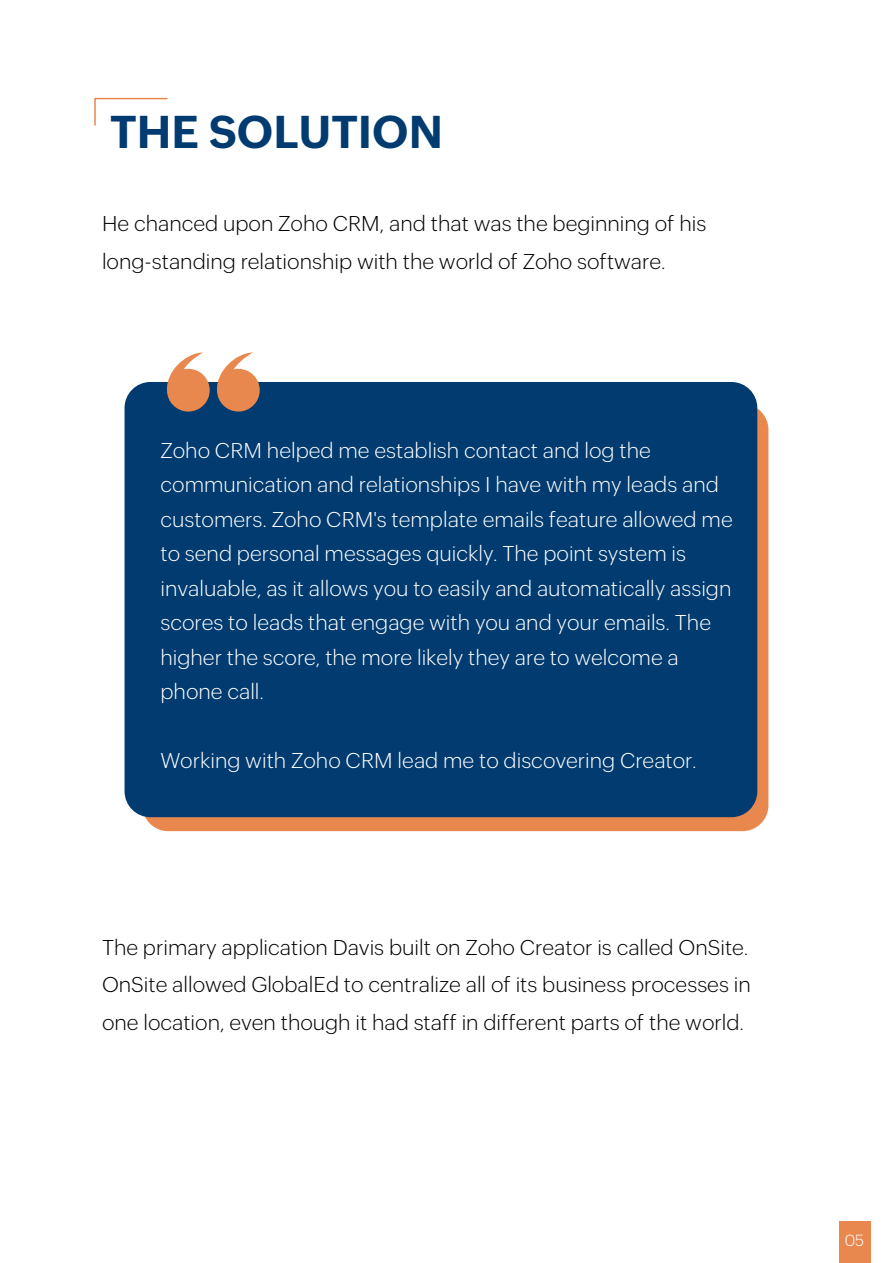
<style>
.page{position:relative;width:893px;height:1263px;background:#fff}
.page>*{position:absolute;margin:0;border:0;box-sizing:border-box;transform-origin:0 0}
.t1{font:700 45px "Zoho Puvi";color:#013b70}
.t2{font:300 21px/34.5px "Zoho Puvi";color:#fff}
.t3{font:300 21px/37.5px "Zoho Puvi";color:#000}
.t4{font:300 15.75px "Zoho Puvi";color:#fff}
</style>
<div class="page">
<svg style="left:94px;top:97px;width:74px;height:29px"></svg>
<div style="left:839px;top:1222px;width:32px;height:41px;background:#e8874e"></div>
<div style="left:142px;top:404px;width:626px;height:427px;background:#e8874e;border-radius:26px"></div>
<div style="left:125px;top:382px;width:632px;height:435px;background:#013b70;border-radius:26px"></div>
<svg style="left:167px;top:352px;width:43px;height:60px"></svg>
<svg style="left:217px;top:352px;width:43px;height:60px"></svg>
<h1 class="t1" style="left:110px;top:97px;width:334px">THE SOLUTION</h1>
<p class="t3" style="left:102px;top:203px;width:606px">He chanced upon Zoho CRM, and that was the beginning of his long-standing relationship with the world of Zoho software.</p>
<p class="t2" style="left:160px;top:431px;width:574px">Zoho CRM helped me establish contact and log the communication and relationships I have with my leads and customers. Zoho CRM's template emails feature allowed me to send personal messages quickly. The point system is invaluable, as it allows you to easily and automatically assign scores to leads that engage with you and your emails. The higher the score, the more likely they are to welcome a phone call.</p>
<p class="t2" style="left:160px;top:742px;width:537px">Working with Zoho CRM lead me to discovering Creator.</p>
<p class="t3" style="left:102px;top:927px;width:650px;text-align:justify">The primary application Davis built on Zoho Creator is called OnSite.<br>OnSite allowed GlobalEd to centralize all of its business processes in one location, even though it had staff in different parts of the world.</p>
<p class="t4" style="left:845px;top:1229px;width:21px">05</p>
</div>
